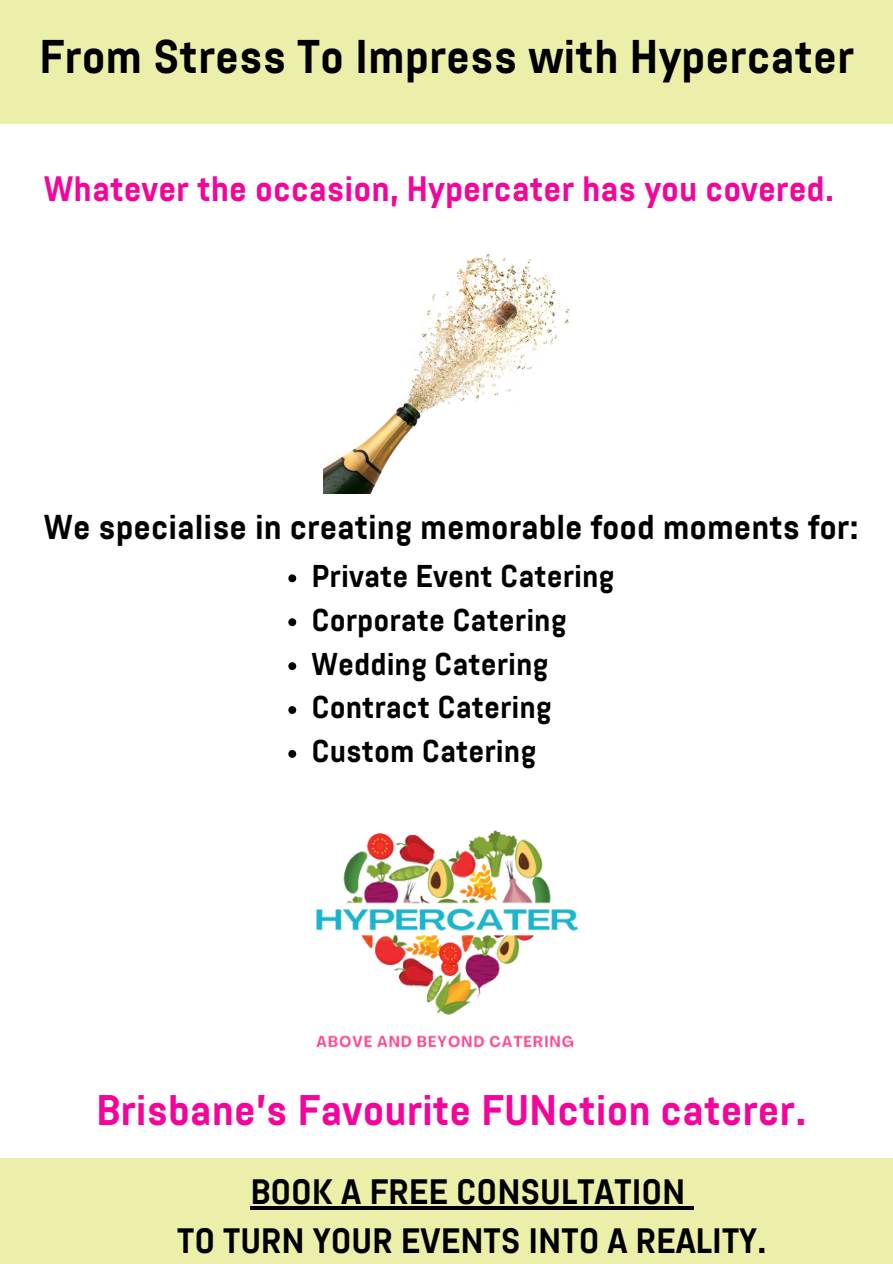
<style>
.page{position:relative;width:893px;height:1264px;background:#fff}
.page>*{position:absolute;margin:0;border:0;box-sizing:border-box;transform-origin:0 0}
.t1{font:700 47.25px "Abel Pro";color:#000}
.t2{font:700 42.75px "Abel Pro";color:#f4049b}
.t3{font:700 35.25px "Abel Pro";color:#000}
.t4{font:700 35.25px "Abel Pro";color:#f4049b}
.t5{font:700 34.5px "Abel Pro";color:#000}
.t6{font:700 31.5px "Abel Pro";color:#000}
</style>
<div class="page">
<div style="left:0;top:0;width:892px;height:123px;background:#ecefaa"></div>
<div style="left:0;top:1158px;width:892px;height:105px;background:#ecefaa"></div>
<img style="left:316px;top:830px;width:263px;height:218px">
<img style="left:323px;top:253px;width:249px;height:240px">
<hr style="left:250px;top:1206px;width:435px;height:3px;background:#000">
<svg style="left:685px;top:1206px;width:8px;height:3px"></svg>
<svg style="left:288px;top:574px;width:8px;height:8px"></svg>
<svg style="left:288px;top:618px;width:8px;height:8px"></svg>
<svg style="left:288px;top:662px;width:8px;height:8px"></svg>
<svg style="left:288px;top:706px;width:8px;height:8px"></svg>
<svg style="left:288px;top:750px;width:8px;height:7px"></svg>
<p class="t1" style="left:39px;top:37px;width:816px">From Stress To Impress with Hypercater</p>
<p class="t4" style="left:44px;top:174px;width:792px">Whatever the occasion, Hypercater has you covered.</p>
<p class="t5" style="left:44px;top:513px;width:816px">We specialise in creating memorable food moments for:</p>
<p class="t6" style="left:311px;top:563px;width:304px">Private Event Catering</p>
<p class="t6" style="left:311px;top:607px;width:256px">Corporate Catering</p>
<p class="t6" style="left:311px;top:651px;width:238px">Wedding Catering</p>
<p class="t6" style="left:311px;top:694px;width:241px">Contract Catering</p>
<p class="t6" style="left:311px;top:738px;width:226px">Custom Catering</p>
<p class="t2" style="left:96px;top:1092px;width:712px">Brisbane’s Favourite FUNction caterer.</p>
<p class="t3" style="left:250px;top:1177px;width:436px">BOOK A FREE CONSULTATION</p>
<p class="t3" style="left:177px;top:1225px;width:591px">TO TURN YOUR EVENTS INTO A REALITY.</p>
</div>
